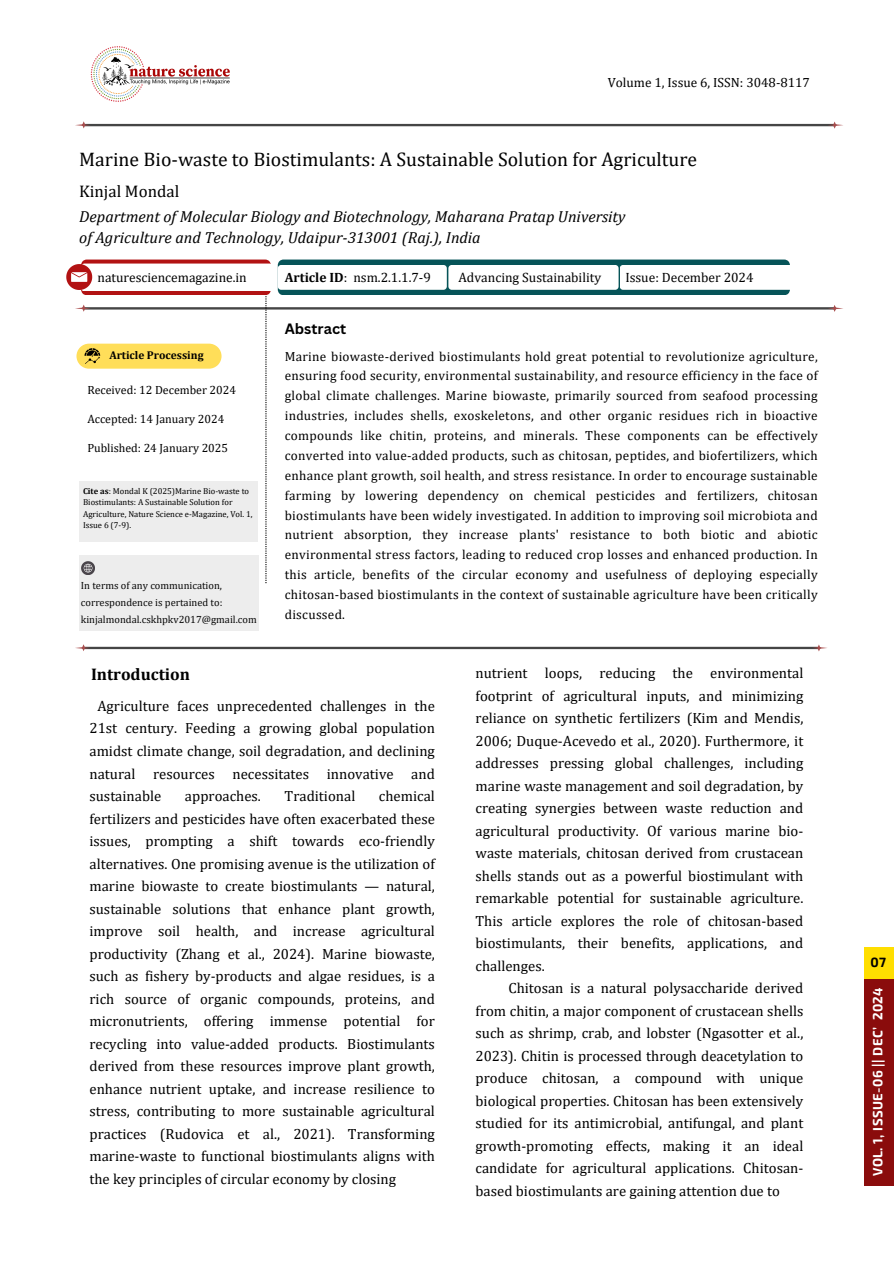
<style>
.page{position:relative;width:894px;height:1264px;background:#fff}
.page>*{position:absolute;margin:0;border:0;box-sizing:border-box;transform-origin:0 0}
.t1{font:19.65px "Cambria";color:#000}
.t2{font:700 16.95px "Cambria";color:#000}
.t3{font:16.8px "Cambria";color:#000}
.t4{font:italic 16.05px/21.3px "Cambria";color:#000}
.t5{font:14.7px/22.5px "Cambria";color:#000;text-align:justify}
.t6{font:700 14.55px "Canva Sans";color:#000}
.t7{font:13.5px "Cambria";color:#000}
.t8{font:13.35px "Cambria";color:#000}
.t9{font:13.2px/19.8px "Cambria";letter-spacing:.02em;color:#000;text-align:justify}
.t10{font:700 13.2px "Exo 2";letter-spacing:.03em;color:#fff}
.t11{font:700 13.2px "Exo 2";color:#000}
.t12{font:12px "Cambria";color:#000}
.t13{font:700 11.25px "Cambria";color:#000}
.t14{font:10.5px/16.5px "Cambria";color:#090909}
.t15{font:8.55px/11.4px "Cambria";color:#000}
.s1{font-weight:700}
</style>
<div class="page">
<svg style="left:75px;top:121px;width:768px;height:8px"></svg>
<svg style="left:75px;top:644px;width:752px;height:7px"></svg>
<img style="left:90px;top:46px;width:140px;height:56px">
<div style="left:79px;top:555px;width:179px;height:75px;background:#ededed"></div>
<svg style="left:66px;top:259px;width:777px;height:324px"></svg>
<div style="left:863px;top:977px;width:30px;height:208px;background:#8a0c0c"></div>
<div style="left:863px;top:947px;width:30px;height:31px;background:#ffde00"></div>
<p class="t8" style="left:607px;top:74px;width:204px">Volume 1, Issue 6, ISSN: 3048-8117</p>
<h5 class="t1" style="left:79px;top:147px;width:619px">Marine Bio-waste to Biostimulants: A Sustainable Solution for Agriculture</h5>
<p class="t3" style="left:79px;top:181px;width:101px">Kinjal Mondal</p>
<p class="t4" style="left:79px;top:205px;width:547px">Department of Molecular Biology and Biotechnology, Maharana Pratap University of Agriculture and Technology, Udaipur-313001 (Raj.), India</p>
<h5 class="t7" style="left:97px;top:269px;width:151px">naturesciencemagazine.in</h5>
<p class="t7" style="left:284px;top:269px;width:148px"><span class="s1">Article ID</span>: nsm.2.1.1.7-9</p>
<p class="t7" style="left:458px;top:269px;width:144px">Advancing Sustainability</p>
<h4 class="t7" style="left:625px;top:269px;width:130px">Issue: December 2024</h4>
<p class="t13" style="left:109px;top:349px;width:96px">Article Processing</p>
<h5 class="t12" style="left:87px;top:382px;width:150px">Received: 12 December 2024</h5>
<h5 class="t12" style="left:87px;top:411px;width:138px">Accepted: 14 January 2024</h5>
<h5 class="t12" style="left:87px;top:441px;width:142px">Published: 24 January 2025</h5>
<p class="t15" style="left:83px;top:485px;width:171px"><span class="s1">Cite as</span>: Mondal K (2025)Marine Bio-waste to Biostimulants: A Sustainable Solution for Agriculture, Nature Science e-Magazine, Vol. 1, Issue 6 (7-9).</p>
<p class="t14" style="left:81px;top:577px;width:177px">In terms of any communication, correspondence is pertained to: kinjalmondal.cskhpkv2017@gmail.com</p>
<h5 class="t6" style="left:284px;top:318px;width:63px">Abstract</h5>
<h5 class="t9" style="left:284px;top:346px;width:534px">Marine biowaste-derived biostimulants hold great potential to revolutionize agriculture, ensuring food security, environmental sustainability, and resource efficiency in the face of global climate challenges. Marine biowaste, primarily sourced from seafood processing industries, includes shells, exoskeletons, and other organic residues rich in bioactive compounds like chitin, proteins, and minerals. These components can be effectively converted into value-added products, such as chitosan, peptides, and biofertilizers, which enhance plant growth, soil health, and stress resistance. In order to encourage sustainable farming by lowering dependency on chemical pesticides and fertilizers, chitosan biostimulants have been widely investigated. In addition to improving soil microbiota and nutrient absorption, they increase plants' resistance to both biotic and abiotic environmental stress factors, leading to reduced crop losses and enhanced production. In this article, benefits of the circular economy and usefulness of deploying especially chitosan-based biostimulants in the context of sustainable agriculture have been critically discussed.</h5>
<h3 class="t2" style="left:91px;top:664px;width:100px">Introduction</h3>
<h1 class="t5" style="left:89px;top:694px;width:347px;text-indent:8px">Agriculture faces unprecedented challenges in the 21st century. Feeding a growing global population amidst climate change, soil degradation, and declining natural resources necessitates innovative and sustainable</h1>
<h1 class="t5" style="left:89px;top:784px;width:347px;text-indent:289px">chemical fertilizers and pesticides have often exacerbated these issues, prompting a shift towards eco-friendly alternatives. One promising avenue is the utilization of marine biowaste to create biostimulants — natural, sustainable solutions that enhance plant growth, improve soil health, and increase agricultural productivity (Zhang et al., 2024). Marine biowaste, such as fishery by-products and algae residues, is a rich source of organic compounds, proteins, and micronutrients, offering immense potential for recycling into value-added products. Biostimulants derived from these resources improve plant growth, enhance nutrient uptake, and increase resilience to stress, contributing to more sustainable agricultural practices (Rudovica et al., 2021). Transforming marine-waste to functional biostimulants aligns with the key principles of circular economy by closing</h1>
<h1 class="t5" style="left:185px;top:784px;width:77px">approaches.</h1>
<h1 class="t5" style="left:284px;top:784px;width:72px">Traditional</h1>
<h3 class="t5" style="left:475px;top:661px;width:329px">nutrient loops, reducing the environmental</h3>
<h3 class="t5" style="left:475px;top:684px;width:329px">footprint of agricultural inputs, and minimizing</h3>
<h3 class="t5" style="left:475px;top:706px;width:329px">reliance on synthetic fertilizers (Kim and Mendis,</h3>
<h3 class="t5" style="left:475px;top:729px;width:329px">2006; Duque-Acevedo et al., 2020). Furthermore, it</h3>
<h3 class="t5" style="left:475px;top:751px;width:329px">addresses pressing global challenges, including</h3>
<h3 class="t5" style="left:475px;top:774px;width:329px">marine waste management and soil degradation, by</h3>
<h3 class="t5" style="left:475px;top:796px;width:329px">creating synergies between waste reduction and</h3>
<h3 class="t5" style="left:475px;top:819px;width:329px">agricultural productivity. Of various marine bio-</h3>
<h3 class="t5" style="left:475px;top:841px;width:329px">waste materials, chitosan derived from crustacean</h3>
<h3 class="t5" style="left:475px;top:864px;width:329px">shells stands out as a powerful biostimulant with</h3>
<h3 class="t5" style="left:475px;top:886px;width:329px">remarkable potential for sustainable agriculture.</h3>
<h3 class="t5" style="left:475px;top:909px;width:329px">This article explores the role of chitosan-based</h3>
<h3 class="t5" style="left:475px;top:931px;width:329px">biostimulants, their benefits, applications, and</h3>
<h3 class="t5" style="left:475px;top:954px;width:71px">challenges.</h3>
<h3 class="t5" style="left:508px;top:976px;width:296px">Chitosan is a natural polysaccharide derived</h3>
<h3 class="t5" style="left:475px;top:999px;width:329px">from chitin, a major component of crustacean shells</h3>
<h3 class="t5" style="left:475px;top:1021px;width:329px">such as shrimp, crab, and lobster (Ngasotter et al.,</h3>
<h3 class="t5" style="left:475px;top:1044px;width:329px">2023). Chitin is processed through deacetylation to</h3>
<h3 class="t5" style="left:475px;top:1066px;width:329px">produce chitosan, a compound with unique</h3>
<h3 class="t5" style="left:475px;top:1089px;width:329px">biological properties. Chitosan has been extensively</h3>
<h3 class="t5" style="left:475px;top:1111px;width:329px">studied for its antimicrobial, antifungal, and plant</h3>
<h3 class="t5" style="left:475px;top:1134px;width:329px">growth-promoting effects, making it an ideal</h3>
<h3 class="t5" style="left:475px;top:1156px;width:329px">candidate for agricultural applications. Chitosan-</h3>
<h3 class="t5" style="left:475px;top:1179px;width:306px">based biostimulants are gaining attention due to</h3>
<p class="t11" style="left:870px;top:953px;width:17px">07</p>
<p class="t10" style="left:868px;top:1176px;width:190px;rotate:-90deg">VOL. 1, ISSUE-06 || DEC’ 2024</p>
</div>
